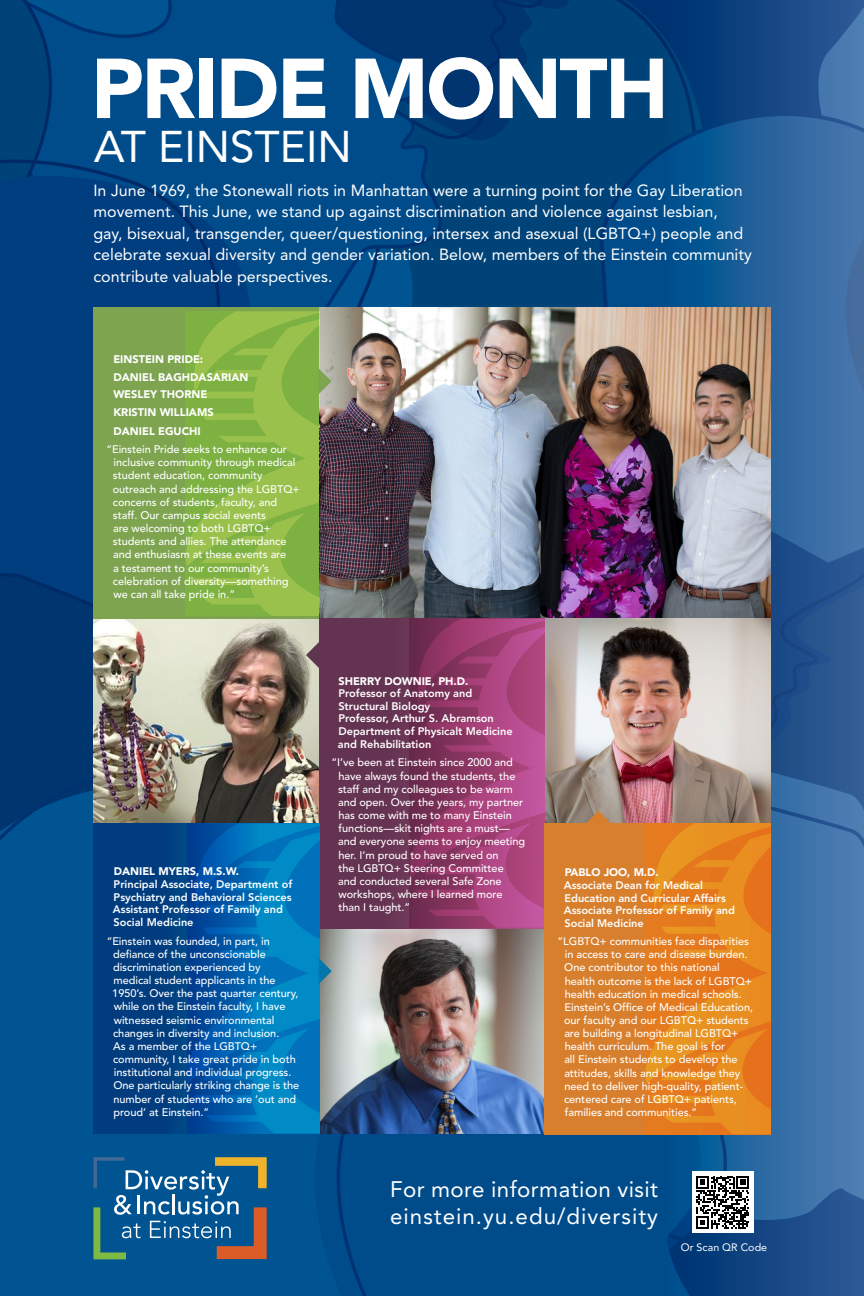
<style>
.page{position:relative;width:864px;height:1296px;background:#fff}
.page>*{position:absolute;margin:0;border:0;box-sizing:border-box;transform-origin:0 0}
.t1{font:900 83.95px "Avenir";letter-spacing:-.03em;color:#fff}
.t2{font:44.05px "Avenir";color:#fff}
.t3{font:22.35px "Avenir";letter-spacing:.045em;color:#fff}
.t4{font:22.35px "Avenir";letter-spacing:.02em;color:#fff}
.t5{font:16.1px/21.4px "Avenir";color:#fff}
.t6{font:500 10.95px/13.2px "Avenir";letter-spacing:-.005em;color:#fff}
.t7{font:800 10.95px/12.7px "Avenir";color:#fff}
.t8{font:900 10.95px "Avenir";color:#fff}
.t9{font:10.75px "Avenir";color:#fff}
.s1{font-weight:900}
</style>
<div class="page">
<svg style="left:820px;top:0;width:44px;height:86px;background:#3b6ba3"></svg>
<svg style="left:735px;top:1268px;width:129px;height:28px;background:#1d4c8a"></svg>
<svg style="left:545px;top:0;width:231px;height:226px;background:#043f79"></svg>
<div style="left:549px;top:0;width:56px;height:169px;background:#004379"></div>
<svg style="left:592px;top:86px;width:272px;height:18px;background:#144c86"></svg>
<svg style="left:590px;top:104px;width:274px;height:203px;background:#044d88"></svg>
<svg style="left:743px;top:114px;width:121px;height:323px;background:#376aa2"></svg>
<svg style="left:863px;top:131px;width:1px;height:306px"></svg>
<svg style="left:771px;top:437px;width:93px;height:39px;background:#396da5"></svg>
<svg style="left:770px;top:476px;width:94px;height:286px;background:#2a5992"></svg>
<svg style="left:770px;top:762px;width:94px;height:37px;background:#326298"></svg>
<svg style="left:735px;top:799px;width:129px;height:469px;background:#3b6ea5"></svg>
<svg style="left:545px;top:1134px;width:190px;height:162px;background:#024b88"></svg>
<img style="left:545px;top:307px;width:226px;height:312px">
<div style="left:692px;top:1172px;width:61px;height:61px;background:#fff"></div>
<svg style="left:696px;top:1176px;width:53px;height:53px"></svg>
<img style="left:545px;top:619px;width:225px;height:205px">
<img style="left:0;top:0;width:545px;height:1296px">
<svg style="left:585px;top:811px;width:27px;height:13px"></svg>
<div style="left:545px;top:824px;width:225px;height:310px;background:#d87f2d"></div>
<svg style="left:645px;top:824px;width:125px;height:310px"></svg>
<p class="t1" style="left:91px;top:38px;width:579px">PRIDE MONTH</p>
<p class="t2" style="left:94px;top:121px;width:259px">AT EINSTEIN</p>
<p class="t5" style="left:93px;top:179px;width:660px">In June 1969, the Stonewall riots in Manhattan were a turning point for the Gay Liberation movement. This June, we stand up against discrimination and violence against lesbian,<br>gay, bisexual, transgender, queer/questioning, intersex and asexual (LGBTQ+) people and celebrate sexual diversity and gender variation. Below, members of the Einstein community contribute valuable perspectives.</p>
<p class="t8" style="left:113px;top:352px;width:91px">EINSTEIN PRIDE:</p>
<p class="t8" style="left:113px;top:370px;width:137px">DANIEL BAGHDASARIAN</p>
<p class="t8" style="left:113px;top:388px;width:96px">WESLEY THORNE</p>
<p class="t8" style="left:113px;top:406px;width:102px">KRISTIN WILLIAMS</p>
<p class="t8" style="left:113px;top:424px;width:89px">DANIEL EGUCHI</p>
<p class="t6" style="left:113px;top:443px;width:188px;text-indent:-6px">“Einstein Pride seeks to enhance our inclusive community through medical student education, community outreach and addressing the LGBTQ+ concerns of students, faculty, and staff. Our campus social events<br>are welcoming to both LGBTQ+ students and allies. The attendance and enthusiasm at these events are<br>a testament to our community’s celebration of diversity—something we can all take pride in.”</p>
<p class="t7" style="left:113px;top:865px;width:181px"><span class="s1">DANIEL MYERS, M.S.W.<br></span>Principal Associate, Department of<br>Psychiatry and Behavioral Sciences<br>Assistant Professor of Family and<br>Social Medicine</p>
<p class="t6" style="left:112px;top:935px;width:189px;text-indent:-6px">“Einstein was founded, in part, in defiance of the unconscionable discrimination experienced by medical student applicants in the 1950’s. Over the past quarter century, while on the Einstein faculty, I have witnessed seismic environmental changes in diversity and inclusion.<br>As a member of the LGBTQ+ community, I take great pride in both institutional and individual progress.<br>One particularly striking change is the number of students who are ‘out and proud’ at Einstein.”</p>
<p class="t7" style="left:338px;top:675px;width:176px"><span class="s1">SHERRY DOWNIE, PH.D.<br></span>Professor of Anatomy and<br>Structural Biology<br>Professor, Arthur S. Abramson<br>Department of Physicalt Medicine and Rehabilitation</p>
<p class="t6" style="left:338px;top:756px;width:189px;text-indent:-7px">“I’ve been at Einstein since 2000 and have always found the students, the staff and my colleagues to be warm and open. Over the years, my partner has come with me to many Einstein functions—skit nights are a must— and everyone seems to enjoy meeting her. I’m proud to have served on<br>the LGBTQ+ Steering Committee<br>and conducted several Safe Zone workshops, where I learned more than I taught.”</p>
<p class="t7" style="left:564px;top:866px;width:173px"><span class="s1">PABLO JOO, M.D.<br></span>Associate Dean for Medical<br>Education and Curricular Affairs<br>Associate Professor of Family and<br>Social Medicine</p>
<p class="t6" style="left:564px;top:935px;width:191px;text-indent:-6px">“LGBTQ+ communities face disparities in access to care and disease burden.<br>One contributor to this national<br>health outcome is the lack of LGBTQ+ health education in medical schools.<br>Einstein’s Office of Medical Education, our faculty and our LGBTQ+ students are building a longitudinal LGBTQ+ health curriculum. The goal is for<br>all Einstein students to develop the attitudes, skills and knowledge they need to deliver high-quality, patient&shy;centered care of LGBTQ+ patients, families and communities.”</p>
<p class="t4" style="left:390px;top:1177px;width:270px">For more information visit</p>
<p class="t3" style="left:390px;top:1204px;width:269px">einstein.yu.edu/diversity</p>
<p class="t9" style="left:681px;top:1241px;width:88px">Or Scan QR Code</p>
</div>
